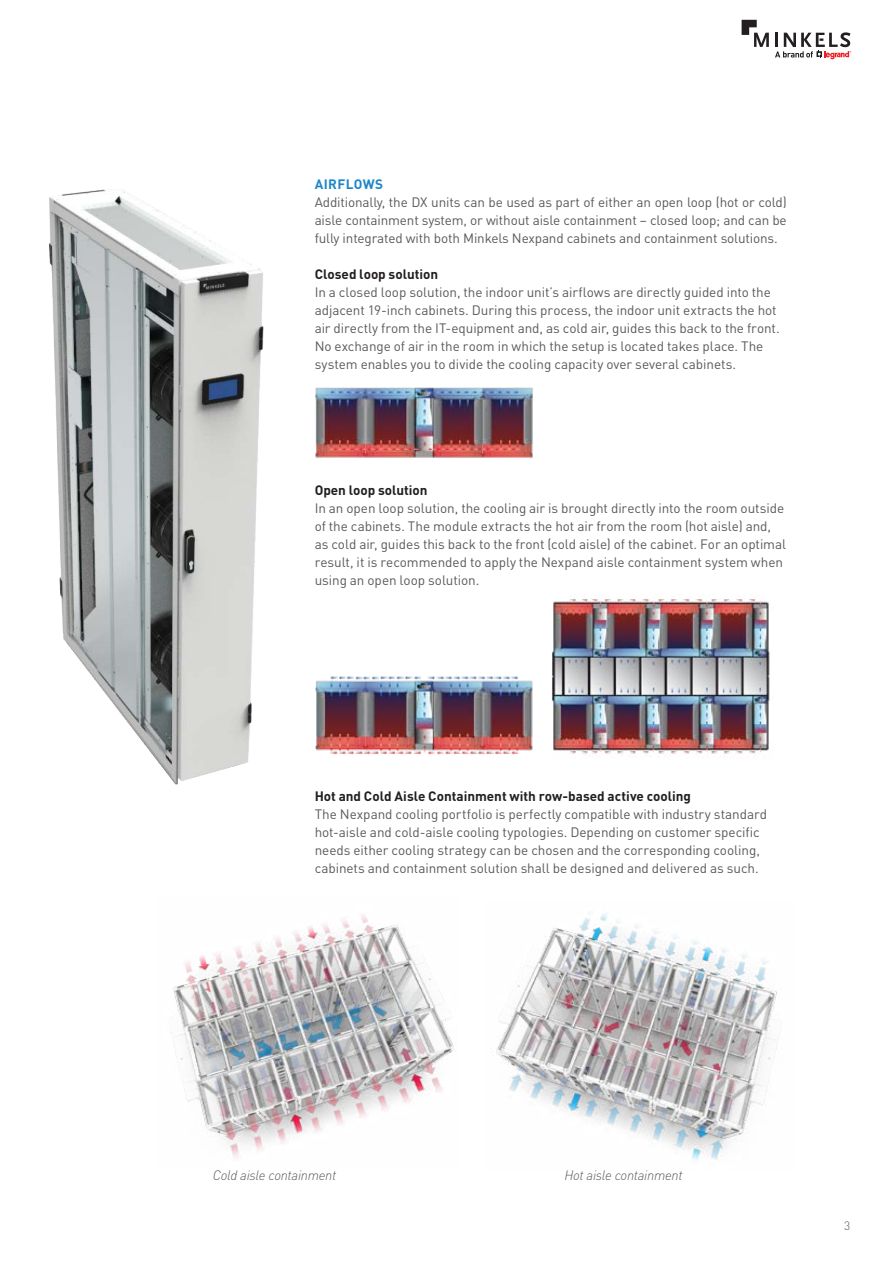
<style>
.page{position:relative;width:893px;height:1263px;background:#fff}
.page>*{position:absolute;margin:0;border:0;box-sizing:border-box;transform-origin:0 0}
.t1{font:13.5px/18px "DIN Pro";letter-spacing:-.005em;color:#58595b}
.t2{font:700 13.5px "DIN Pro";color:#231f20}
.t3{font:italic 300 13.5px "DIN Pro";letter-spacing:-.02em;color:#58595b}
.t4{font:700 13.5px "DIN Pro";letter-spacing:.025em;color:#1c87c8}
.t5{font:300 12px "DIN Pro";color:#58595b}
</style>
<div class="page">
<svg style="left:742px;top:20px;width:27px;height:27px"></svg>
<svg style="left:775px;top:32px;width:76px;height:28px"></svg>
<img style="left:49px;top:189px;width:215px;height:596px">
<img style="left:315px;top:387px;width:218px;height:71px">
<img style="left:315px;top:676px;width:218px;height:79px">
<img style="left:552px;top:595px;width:218px;height:163px">
<img style="left:493px;top:912px;width:289px;height:249px">
<img style="left:171px;top:914px;width:283px;height:245px">
<p class="t4" style="left:315px;top:173px;width:70px">AIRFLOWS</p>
<p class="t1" style="left:315px;top:192px;width:474px;text-align:justify">Additionally, the DX units can be used as part of either an open loop (hot or cold) aisle containment system, or without aisle containment – closed loop; and can be fully integrated with both Minkels Nexpand cabinets and containment solutions.</p>
<p class="t2" style="left:315px;top:263px;width:125px">Closed loop solution</p>
<p class="t1" style="left:315px;top:282px;width:466px">In a closed loop solution, the indoor unit’s airflows are directly guided into the adjacent 19-inch cabinets. During this process, the indoor unit extracts the hot air directly from the IT-equipment and, as cold air, guides this back to the front.<br>No exchange of air in the room in which the setup is located takes place. The system enables you to divide the cooling capacity over several cabinets.</p>
<p class="t2" style="left:315px;top:479px;width:114px">Open loop solution</p>
<p class="t1" style="left:315px;top:498px;width:473px">In an open loop solution, the cooling air is brought directly into the room outside of the cabinets. The module extracts the hot air from the room (hot aisle) and, as cold air, guides this back to the front (cold aisle) of the cabinet. For an optimal result, it is recommended to apply the Nexpand aisle containment system when using an open loop solution.</p>
<p class="t2" style="left:315px;top:785px;width:378px">Hot and Cold Aisle Containment with row-based active cooling</p>
<p class="t1" style="left:315px;top:804px;width:454px">The Nexpand cooling portfolio is perfectly compatible with industry standard hot-aisle and cold-aisle cooling typologies. Depending on customer specific needs either cooling strategy can be chosen and the corresponding cooling, cabinets and containment solution shall be designed and delivered as such.</p>
<p class="t3" style="left:213px;top:1165px;width:125px">Cold aisle containment</p>
<p class="t3" style="left:564px;top:1165px;width:120px">Hot aisle containment</p>
<p class="t5" style="left:844px;top:1216px;width:8px">3</p>
</div>
